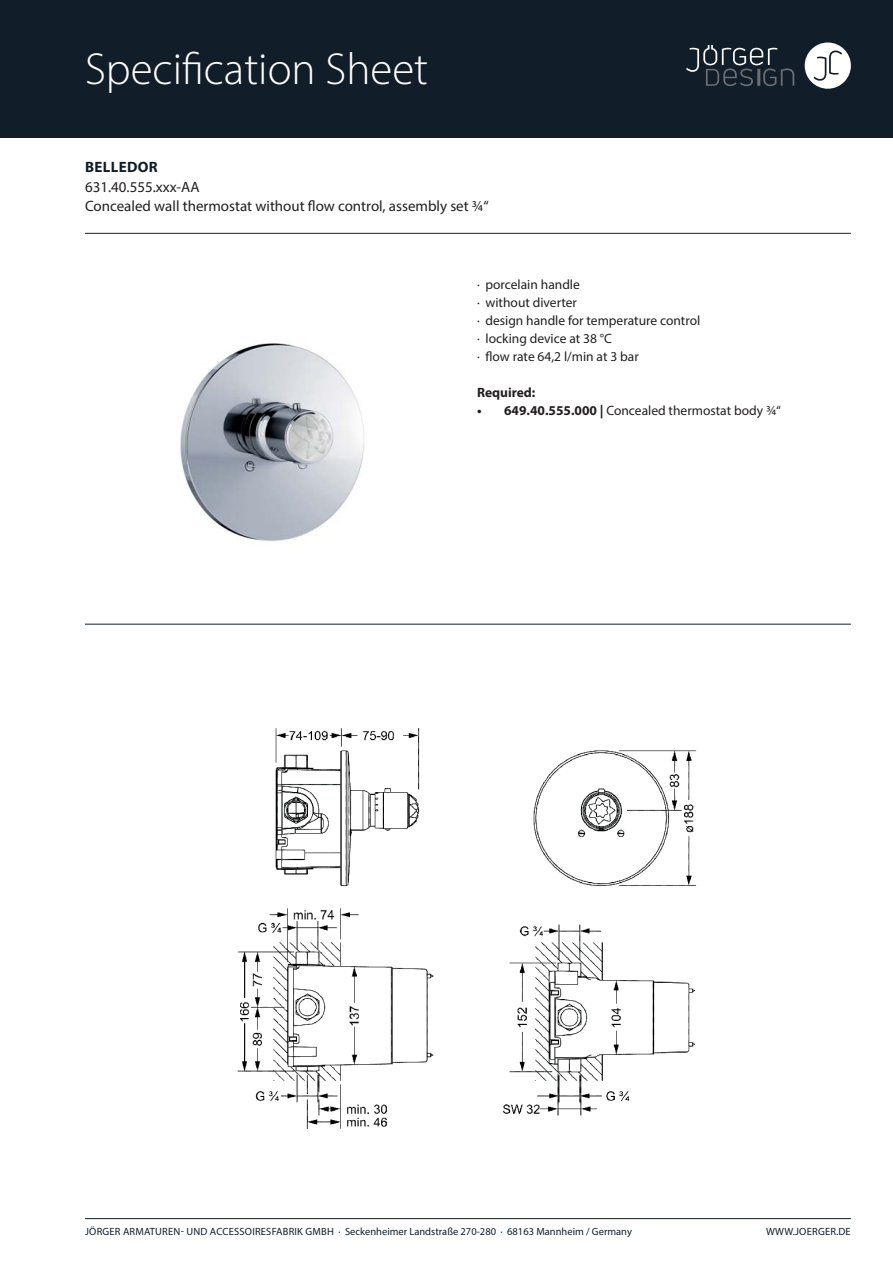
<style>
.page{position:relative;width:893px;height:1263px;background:#fff}
.page>*{position:absolute;margin:0;border:0;box-sizing:border-box;transform-origin:0 0}
.t1{font:300 45px "Myriad Pro";color:#fff}
.t2{font:15px "Myriad Pro";color:#231f20}
.t3{font:700 15px "Myriad Pro";letter-spacing:.02em;color:#111e29}
.t4{font:13.5px/18px "Myriad Pro";color:#231f20}
.t5{font:700 13.5px "Myriad Pro";color:#231f20}
.t6{font:10.5px "Myriad Pro";letter-spacing:.005em;color:#111e29}
.s1{font-weight:700}
</style>
<div class="page">
<div style="left:0;top:0;width:893px;height:138px;background:#111e29"></div>
<div style="left:805px;top:43px;width:46px;height:46px;background:#fff;border-radius:50%"></div>
<svg style="left:814px;top:51px;width:28px;height:30px"></svg>
<svg style="left:686px;top:45px;width:108px;height:41px"></svg>
<hr style="left:85px;top:1218px;width:766px;height:1px;background:#111e29">
<hr style="left:85px;top:233px;width:766px;height:1px;background:#111e29">
<hr style="left:85px;top:624px;width:766px;height:1px;background:#111e29">
<img style="left:180px;top:343px;width:185px;height:198px">
<img style="left:237px;top:728px;width:460px;height:401px">
<h1 class="t1" style="left:85px;top:52px;width:345px">Specification Sheet</h1>
<p class="t3" style="left:85px;top:161px;width:74px">BELLEDOR</p>
<p class="t2" style="left:85px;top:200px;width:405px">Concealed wall thermostat without flow control, assembly set ¾“</p>
<p class="t2" style="left:85px;top:181px;width:116px">631.40.555.xxx-AA</p>
<p class="t4" style="left:477px;top:277px;width:225px">· porcelain handle<br>· without diverter<br>· design handle for temperature control · locking device at 38 °C<br>· flow rate 64,2 l/min at 3 bar</p>
<p class="t5" style="left:477px;top:387px;width:60px">Required:</p>
<p class="t4" style="left:477px;top:403px;width:306px"><span class="s1">• 649.40.555.000 |</span> Concealed thermostat body ¾“</p>
<p class="t6" style="left:85px;top:1228px;width:548px">JÖRGER ARMATUREN- UND ACCESSOIRESFABRIK GMBH · Seckenheimer Landstraße 270-280 · 68163 Mannheim / Germany</p>
<p class="t6" style="left:766px;top:1228px;width:86px">WWW.JOERGER.DE</p>
</div>
